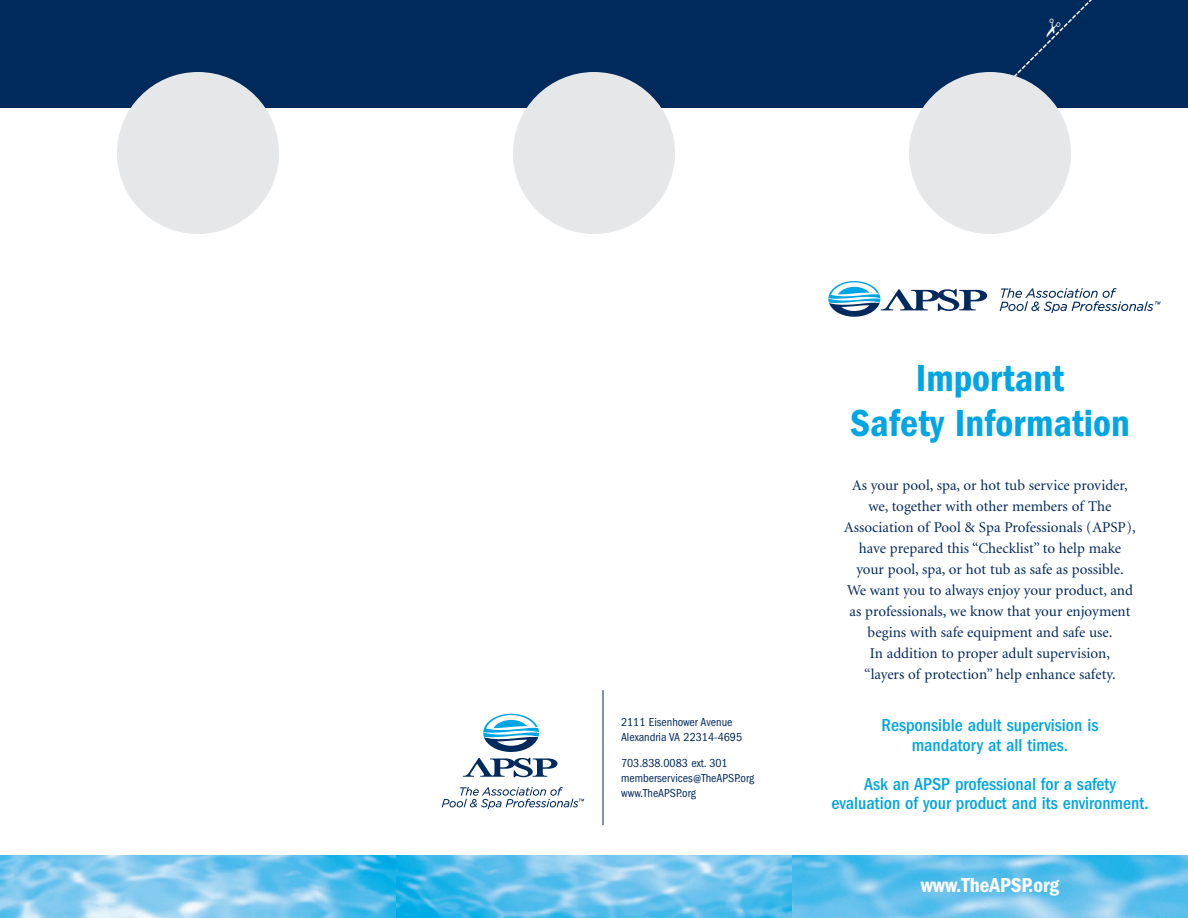
<style>
.page{position:relative;width:1188px;height:918px;background:#fff}
.page>*{position:absolute;margin:0;border:0;box-sizing:border-box;transform-origin:0 0}
.t1{font:600 condensed 39px/45px "Franklin Gothic";color:#00a5e3;text-align:center}
.t2{font:600 condensed 21px "Franklin Gothic";color:#fff}
.t3{font:500 condensed 18px/19.5px "Franklin Gothic";color:#00a5e3;text-align:center}
.t4{font:15px/21px "Minion EDO";color:#00295c;text-align:center}
.t5{font:condensed 12px/15px "Franklin Gothic";color:#00295c}
</style>
<div class="page">
<img style="left:0;top:855px;width:1188px;height:63px">
<div style="left:792px;top:0;width:396px;height:108px;background:#00295c"></div>
<svg style="left:463px;top:713px;width:94px;height:64px"></svg>
<svg style="left:442px;top:787px;width:142px;height:22px"></svg>
<hr style="left:603px;top:690px;width:1px;height:135px;background:#00295c">
<svg style="left:828px;top:281px;width:159px;height:36px"></svg>
<svg style="left:1000px;top:288px;width:161px;height:25px"></svg>
<div style="left:396px;top:0;width:396px;height:108px;background:#00295c"></div>
<div style="left:513px;top:72px;width:162px;height:162px;background:#e6e7e9;border-radius:50%"></div>
<div style="left:0;top:0;width:396px;height:108px;background:#00295c"></div>
<div style="left:117px;top:72px;width:162px;height:162px;background:#e6e7e9;border-radius:50%"></div>
<div style="left:909px;top:72px;width:162px;height:162px;background:#e6e7e9;border-radius:50%"></div>
<svg style="left:986px;top:0;width:106px;height:104px"></svg>
<p class="t5" style="left:621px;top:716px;width:123px">2111 Eisenhower Avenue<br>Alexandria VA 22314-4695</p>
<p class="t5" style="left:621px;top:756px;width:135px">703.838.0083 ext. 301 memberservices@TheAPSP.org www.TheAPSP.org</p>
<h1 class="t1" style="left:850px;top:358px;width:281px">Important<br>Safety Information</h1>
<p class="t4" style="left:844px;top:475px;width:293px">As your pool, spa, or hot tub service provider, we, together with other members of The Association of Pool &amp; Spa Professionals (APSP), have prepared this “Checklist” to help make your pool, spa, or hot tub as safe as possible.<br>We want you to always enjoy your product, and as professionals, we know that your enjoyment begins with safe equipment and safe use.<br>In addition to proper adult supervision,<br>“layers of protection” help enhance safety.</p>
<p class="t3" style="left:882px;top:717px;width:219px">Responsible adult supervision is mandatory at all times.</p>
<p class="t3" style="left:831px;top:775px;width:319px">Ask an APSP professional for a safety evaluation of your product and its environment.</p>
<h2 class="t2" style="left:921px;top:878px;width:140px">www.TheAPSP.org</h2>
</div>
